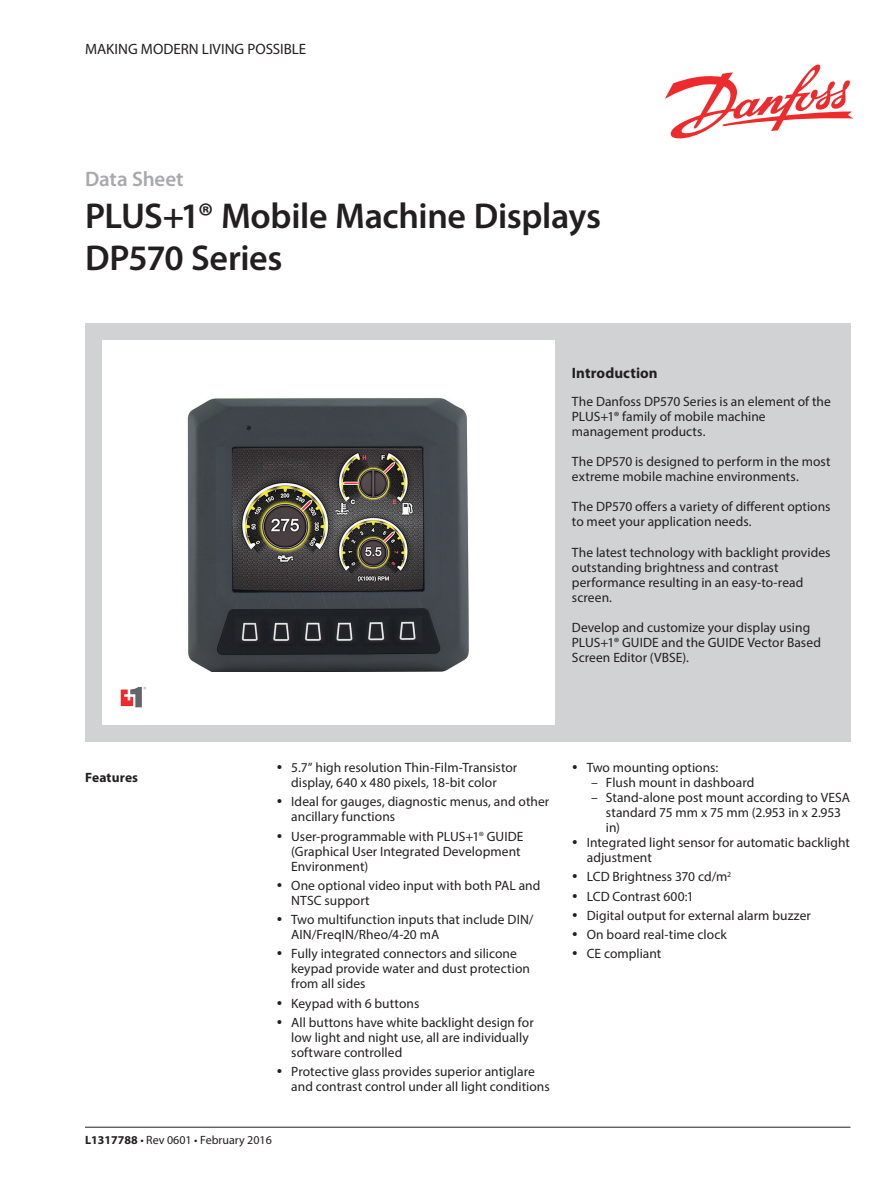
<style>
.page{position:relative;width:893px;height:1191px;background:#fff}
.page>*{position:absolute;margin:0;border:0;box-sizing:border-box;transform-origin:0 0}
._100_1_Headline_2_an{font:600 36px "Myriad Pro";letter-spacing:-.01em;color:#231f20}
._100_Headline_1__Doc{font:600 21px "Myriad Pro";letter-spacing:-.005em;color:#a8a9ad}
.t1{font:15px "Myriad Pro";color:#231f20}
._100_2_Top_text__fol{font:700 15px "Myriad Pro";letter-spacing:.005em;color:#231f20}
._200_Body_copy{font:13.5px/15px "Myriad Pro";letter-spacing:.005em;color:#231f20}
._104_Heading2_for_TO{font:700 13.5px "Myriad Pro";letter-spacing:.01em;color:#231f20}
.t2{font:12px "Myriad Pro";color:#231f20}
.s1{font-weight:300}
.s2{font-weight:700}
.s3{font-style:italic}
</style>
<div class="page">
<div style="left:85px;top:323px;width:765px;height:419px;background:#d1d2d4"></div>
<div style="left:102px;top:340px;width:453px;height:385px;background:#fff"></div>
<img style="left:187px;top:398px;width:282px;height:273px">
<svg style="left:121px;top:687px;width:25px;height:20px"></svg>
<hr style="left:85px;top:1126px;width:765px;height:1px;background:#231f20">
<svg style="left:665px;top:64px;width:188px;height:75px"></svg>
<p class="t1" style="left:85px;top:39px;width:223px">MAKING MODERN LIVING POSSIBLE</p>
<p class="_100_Headline_1__Doc" style="left:85px;top:167px;width:100px">Data Sheet</p>
<p class="_100_1_Headline_2_an" style="left:85px;top:196px;width:517px">PLUS+1® Mobile Machine Displays</p>
<p class="_100_1_Headline_2_an" style="left:85px;top:238px;width:199px">DP570 Series</p>
<p class="_100_2_Top_text__fol" style="left:572px;top:364px;width:87px">Introduction</p>
<p class="_200_Body_copy" style="left:572px;top:394px;width:260px">The Danfoss DP570 Series is an element of the<br>PLUS+1® family of mobile machine management products.</p>
<p class="_200_Body_copy" style="left:572px;top:454px;width:260px">The DP570 is designed to perform in the most extreme mobile machine environments.</p>
<p class="_200_Body_copy" style="left:572px;top:499px;width:260px">The DP570 offers a variety of different options to meet your application needs.</p>
<p class="_200_Body_copy" style="left:572px;top:544px;width:260px">The latest technology with backlight provides outstanding brightness and contrast performance resulting in an easy-to-read screen.</p>
<p class="_200_Body_copy" style="left:572px;top:619px;width:240px">Develop and customize your display using</p>
<p class="_200_Body_copy" style="left:572px;top:634px;width:251px">PLUS+1® GUIDE and the GUIDE Vector Based</p>
<p class="_200_Body_copy" style="left:572px;top:649px;width:118px">Screen Editor (VBSE).</p>
<p class="_104_Heading2_for_TO" style="left:85px;top:768px;width:55px">Features</p>
<p class="_200_Body_copy" style="left:291px;top:760px;width:228px">5.7” high resolution Thin-Film-Transistor display, 640 x 480 pixels, 18-bit color</p>
<p class="_200_Body_copy" style="left:291px;top:794px;width:260px">Ideal for gauges, diagnostic menus, and other ancillary functions</p>
<p class="_200_Body_copy" style="left:291px;top:828px;width:234px">User-programmable with PLUS+1<span class="s1">®</span> GUIDE (Graphical User Integrated Development<br>Environment)</p>
<p class="_200_Body_copy" style="left:291px;top:877px;width:251px">One optional video input with both PAL and<br>NTSC support</p>
<p class="_200_Body_copy" style="left:291px;top:912px;width:244px">Two multifunction inputs that include DIN/<br>AIN/FreqIN/Rheo/4-20 mA</p>
<p class="_200_Body_copy" style="left:291px;top:946px;width:240px">Fully integrated connectors and silicone keypad provide water and dust protection from all sides</p>
<p class="_200_Body_copy" style="left:291px;top:995px;width:130px">Keypad with 6 buttons</p>
<p class="_200_Body_copy" style="left:291px;top:1014px;width:244px">All buttons have white backlight design for low light and night use, all are individually software controlled</p>
<p class="_200_Body_copy" style="left:291px;top:1064px;width:260px">Protective glass provides superior antiglare and contrast control under all light conditions</p>
<p class="t2" style="left:85px;top:1132px;width:188px"><span class="s2">L1317788</span> • Rev 0601 • February 2016</p>
<p class="_200_Body_copy" style="left:587px;top:760px;width:133px">Two mounting options:</p>
<p class="_200_Body_copy" style="left:591px;top:775px;width:165px"><span class="s3">–</span> Flush mount in dashboard</p>
<p class="_200_Body_copy" style="left:606px;top:790px;width:246px;text-indent:-15px"><span class="s3">–</span> Stand-alone post mount according to VESA standard 75 mm x 75 mm (2.953 in x 2.953 in)</p>
<p class="_200_Body_copy" style="left:587px;top:835px;width:265px">Integrated light sensor for automatic backlight adjustment</p>
<p class="_200_Body_copy" style="left:587px;top:869px;width:146px">LCD Brightness 370 cd/m<sup>2</sup></p>
<p class="_200_Body_copy" style="left:587px;top:888px;width:108px">LCD Contrast 600:1</p>
<p class="_200_Body_copy" style="left:587px;top:907px;width:226px">Digital output for external alarm buzzer</p>
<p class="_200_Body_copy" style="left:587px;top:927px;width:141px">On board real-time clock</p>
<p class="_200_Body_copy" style="left:587px;top:946px;width:76px">CE compliant</p>
</div>
